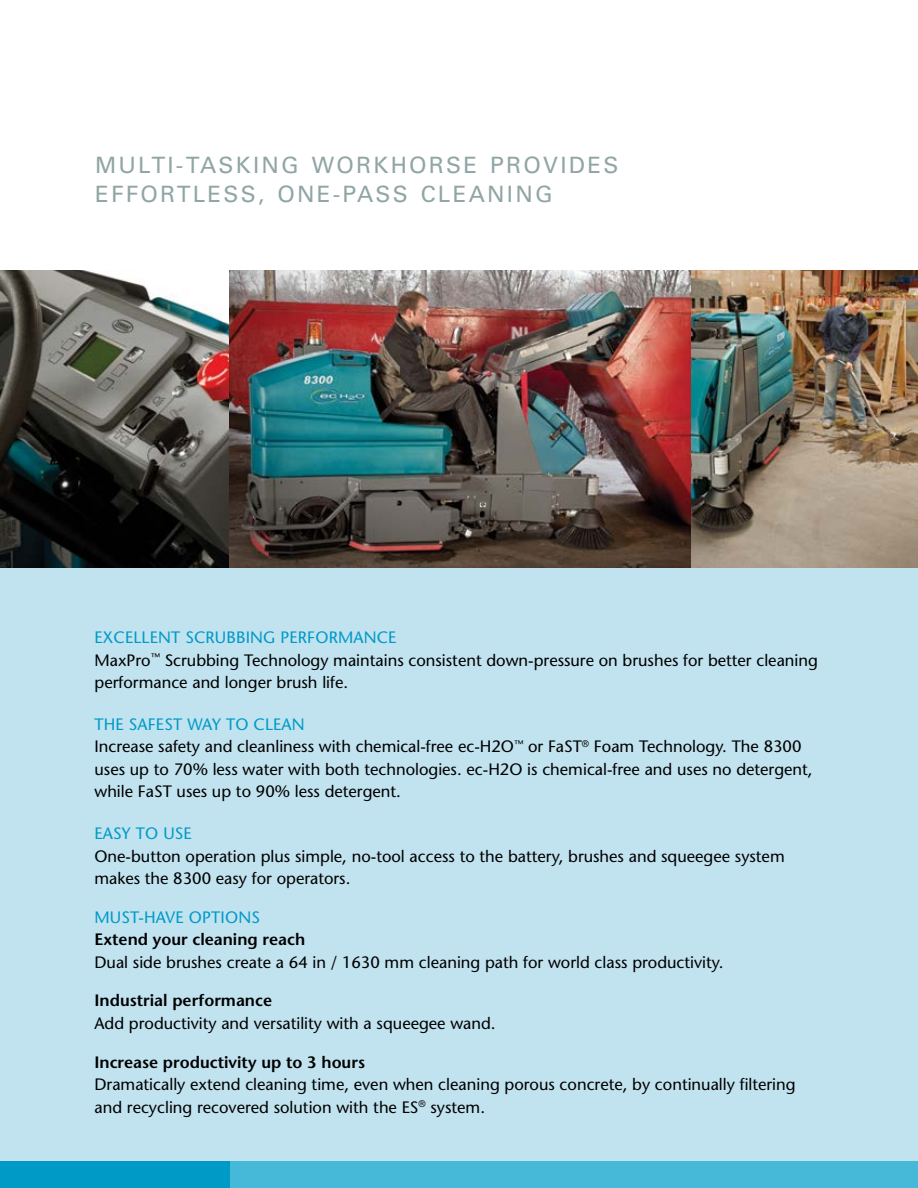
<style>
.page{position:relative;width:918px;height:1188px;background:#fff}
.page>*{position:absolute;margin:0;border:0;box-sizing:border-box;transform-origin:0 0}
.t1{font:22.5px/30px "Univers";letter-spacing:.1em;color:#91a5a5}
.t2{font:16.5px/22.5px "Stone Sans";color:#000}
.t3{font:600 16.5px "Stone Sans";color:#000}
.t4{font:16.5px "Stone Sans";letter-spacing:.01em;color:#009ac7}
.s1{color:#009ac7}
</style>
<div class="page">
<div style="left:0;top:271px;width:918px;height:917px;background:#c1e2ef"></div>
<div style="left:216px;top:1161px;width:702px;height:27px;background:#46b9d9"></div>
<div style="left:0;top:1161px;width:230px;height:27px;background:#009ac7"></div>
<img style="left:0;top:271px;width:230px;height:297px">
<img style="left:230px;top:271px;width:688px;height:297px">
<h1 class="t1" style="left:95px;top:150px;width:525px">M ULTI-TASKING WORKHORSE PROVIDES<br>EFFORTLESS, ONE-PASS CLEANING</h1>
<p class="t2" style="left:94px;top:626px;width:725px;text-indent:186px"><span class="s1">performance<br></span>MaxPro<sup>™</sup> Scrubbing Technology maintains consistent down-pressure on brushes for better cleaning performance and longer brush life.</p>
<p class="t4" style="left:94px;top:714px;width:45px">The safest</p>
<p class="t4" style="left:94px;top:627px;width:30px">excellent</p>
<p class="t4" style="left:185px;top:627px;width:11px">scrubbing</p>
<p class="t2" style="left:94px;top:713px;width:720px;text-indent:93px"><span class="s1">wayto clean<br></span>Increase safety and cleanliness with chemical-free ec-H2O<sup>™</sup> or FaST<sup>®</sup> Foam Technology. The 8300 uses up to 70% less water with both technologies. ec-H2O is chemical-free and uses no detergent, while FaST uses up to 90% less detergent.</p>
<p class="t4" style="left:94px;top:823px;width:19px">Easy</p>
<p class="t4" style="left:136px;top:823px;width:38px">to use</p>
<p class="t2" style="left:94px;top:844px;width:692px">One-button operation plus simple, no-tool access to the battery, brushes and squeegee system makes the 8300 easy for operators.</p>
<p class="t4" style="left:94px;top:907px;width:167px">MUST-HAVE OPTIONS</p>
<p class="t3" style="left:94px;top:929px;width:212px">Extend your cleaning reach</p>
<p class="t2" style="left:94px;top:951px;width:631px">Dual side brushes create a 64 in / 1630 mm cleaning path for world class productivity.</p>
<p class="t3" style="left:94px;top:990px;width:179px">Industrial performance</p>
<p class="t2" style="left:94px;top:1012px;width:403px">Add productivity and versatility with a squeegee wand.</p>
<p class="t3" style="left:94px;top:1052px;width:272px">Increase productivity up to 3 hours</p>
<p class="t2" style="left:94px;top:1073px;width:703px">Dramatically extend cleaning time, even when cleaning porous concrete, by continually filtering and recycling recovered solution with the ES<sup>®</sup> system.</p>
</div>
